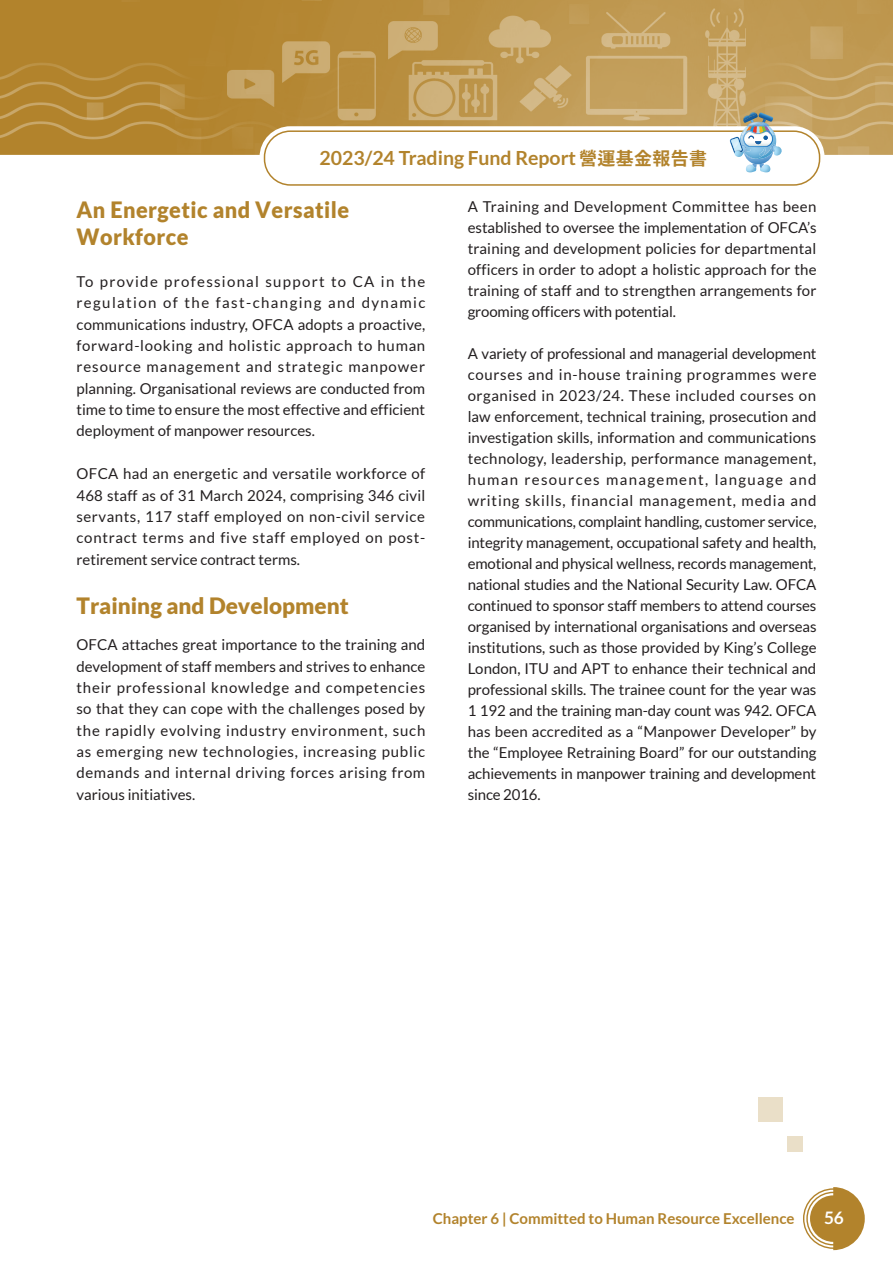
<style>
.page{position:relative;width:893px;height:1263px;background:#fff}
.page>*{position:absolute;margin:0;border:0;box-sizing:border-box;transform-origin:0 0}
.eng{font:900 22.5px/27px "Lato";letter-spacing:.02em;color:#b2832c;scale:.96 1}
.eng-2{font:900 22.5px "Lato";color:#b2832c}
.t1{font:700 19.5px "Lato";color:#b2832c}
.t2{font:700 17.25px "Lato";color:#fff}
.eng-3{font:15px/21px "Lato";color:#231f20;text-align:justify}
.t3{font:700 15px "Lato";color:#b2832c}
.s1{font-family:"Taipei Sans TC Beta";font-size:18px}
</style>
<div class="page">
<svg style="left:803px;top:1187px;width:62px;height:63px"></svg>
<img style="left:0;top:0;width:893px;height:155px">
<div style="left:260px;top:126px;width:564px;height:64px;background:#fff;border-radius:31px"></div>
<div style="left:264px;top:130px;width:556px;height:56px;border:2px solid #b2832c;border-radius:26px"></div>
<img style="left:743px;top:112px;width:30px;height:1px">
<svg style="left:731px;top:113px;width:52px;height:59px"></svg>
<div style="left:758px;top:1097px;width:25px;height:25px;background:#eadfc8"></div>
<div style="left:787px;top:1137px;width:16px;height:15px;background:#eadfc8"></div>
<h2 class="t1" style="left:320px;top:146px;width:389px">2023/24 Trading Fund Report <span class="s1">營運基金報告書</span></h2>
<p class="eng" style="left:77px;top:196px;width:285px">An Energetic and Versatile<br>Workforce</p>
<p class="eng-3" style="left:77px;top:271px;width:350px">To provide professional support to CA in the regulation of the fast-changing and dynamic communications industry, OFCA adopts a proactive, forward-looking and holistic approach to human resource management and strategic manpower planning. Organisational reviews are conducted from time to time to ensure the most effective and efficient deployment of manpower resources.</p>
<p class="eng-3" style="left:77px;top:463px;width:350px">OFCA had an energetic and versatile workforce of 468 staff as of 31 March 2024, comprising 346 civil servants, 117 staff employed on non-civil service contract terms and five staff employed on post&shy;retirement service contract terms.</p>
<p class="eng-2" style="left:77px;top:593px;width:274px">Training and Development</p>
<p class="eng-3" style="left:77px;top:634px;width:350px">OFCA attaches great importance to the training and development of staff members and strives to enhance their professional knowledge and competencies so that they can cope with the challenges posed by the rapidly evolving industry environment, such as emerging new technologies, increasing public demands and internal driving forces arising from various initiatives.</p>
<p class="eng-3" style="left:468px;top:196px;width:350px">A Training and Development Committee has been established to oversee the implementation of OFCA’s training and development policies for departmental officers in order to adopt a holistic approach for the training of staff and to strengthen arrangements for grooming officers with potential.</p>
<p class="eng-3" style="left:468px;top:343px;width:350px">A variety of professional and managerial development courses and in-house training programmes were organised in 2023/24. These included courses on law enforcement, technical training, prosecution and investigation skills, information and communications technology, leadership, performance management, human resources management, language and writing skills, financial management, media and communications, complaint handling, customer service, integrity management, occupational safety and health, emotional and physical wellness, records management, national studies and the National Security Law. OFCA continued to sponsor staff members to attend courses organised by international organisations and overseas institutions, such as those provided by King’s College London, ITU and APT to enhance their technical and professional skills. The trainee count for the year was 1 192 and the training man-day count was 942. OFCA has been accredited as a “Manpower Developer” by the “Employee Retraining Board” for our outstanding achievements in manpower training and development since 2016.</p>
<p class="t3" style="left:433px;top:1210px;width:363px">Chapter 6 | Committed to Human Resource Excellence</p>
<p class="t2" style="left:824px;top:1207px;width:21px">56</p>
</div>
